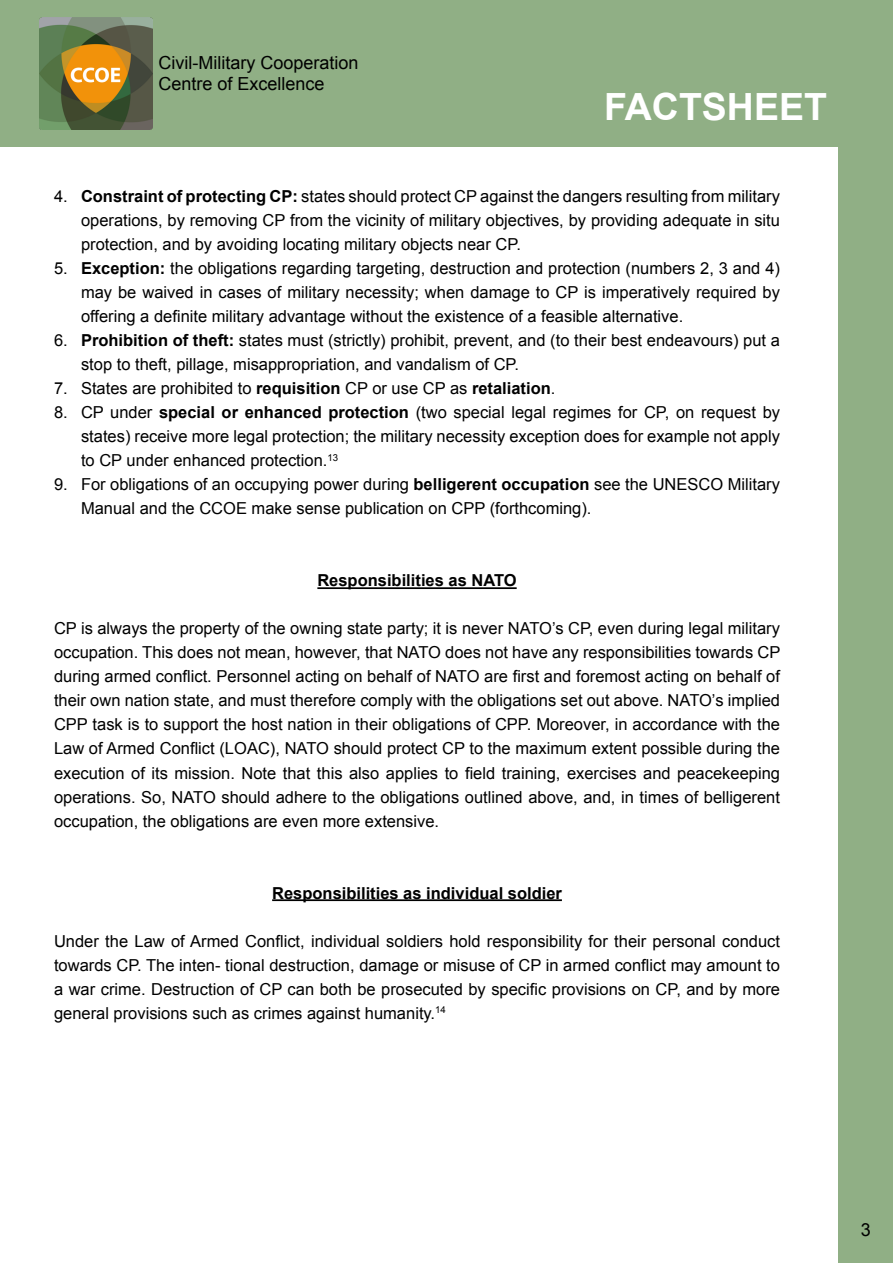
<style>
.page{position:relative;width:893px;height:1263px;background:#fff}
.page>*{position:absolute;margin:0;border:0;box-sizing:border-box;transform-origin:0 0}
.t1{font:700 37.5px "Arial";color:#fff}
.t2{font:18px/21.6px "Arial";color:#000}
.t3{font:16.5px/24px "Arial";color:#000;text-align:justify}
.t4{font:700 16.5px "Arial";color:#000}
.s1{font-weight:700}
</style>
<div class="page">
<hr style="left:317px;top:587px;width:200px;height:2px;background:#000">
<hr style="left:272px;top:899px;width:290px;height:2px;background:#000">
<div style="left:0;top:0;width:893px;height:147px;background:#90af85"></div>
<div style="left:839px;top:147px;width:54px;height:1116px;background:#90af85"></div>
<img style="left:40px;top:17px;width:112px;height:113px">
<p class="t2" style="left:158px;top:52px;width:202px">Civil-Military Cooperation<br>Centre of Excellence</p>
<h1 class="t1" style="left:604px;top:82px;width:224px">FACTSHEET</h1>
<p class="t3" style="left:81px;top:185px;width:700px;text-indent:-27px">4. <span class="s1">Constraint of protecting CP:</span> states should protect CP against the dangers resulting from military operations, by removing CP from the vicinity of military objectives, by providing adequate in situ protection, and by avoiding locating military objects near CP.</p>
<p class="t3" style="left:81px;top:257px;width:700px;text-indent:-27px">5. <span class="s1">Exception:</span> the obligations regarding targeting, destruction and protection (numbers 2, 3 and 4) may be waived in cases of military necessity; when damage to CP is imperatively required by offering a definite military advantage without the existence of a feasible alternative.</p>
<p class="t3" style="left:81px;top:329px;width:700px;text-indent:-27px">6. <span class="s1">Prohibition of theft:</span> states must (strictly) prohibit, prevent, and (to their best endeavours) put a stop to theft, pillage, misappropriation, and vandalism of CP.</p>
<p class="t3" style="left:54px;top:377px;width:503px">7. States are prohibited to <span class="s1">requisition</span> CP or use CP as <span class="s1">retaliation</span>.</p>
<p class="t3" style="left:81px;top:401px;width:701px;text-indent:-27px">8. CP under <span class="s1">special or enhanced protection</span> (two special legal regimes for CP, on request by states) receive more legal protection; the military necessity exception does for example not apply to CP under enhanced protection.<sup>13</sup></p>
<p class="t3" style="left:81px;top:473px;width:700px;text-indent:-27px">9. For obligations of an occupying power during <span class="s1">belligerent occupation</span> see the UNESCO Military<br>Manual and the CCOE make sense publication on CPP (forthcoming).</p>
<p class="t4" style="left:317px;top:570px;width:201px">Responsibilities as NATO</p>
<p class="t3" style="left:54px;top:617px;width:728px">CP is always the property of the owning state party; it is never NATO’s CP, even during legal military occupation. This does not mean, however, that NATO does not have any responsibilities towards CP during armed conflict. Personnel acting on behalf of NATO are first and foremost acting on behalf of their own nation state, and must therefore comply with the obligations set out above. NATO’s implied CPP task is to support the host nation in their obligations of CPP. Moreover, in accordance with the Law of Armed Conflict (LOAC), NATO should protect CP to the maximum extent possible during the execution of its mission. Note that this also applies to field training, exercises and peacekeeping operations. So, NATO should adhere to the obligations outlined above, and, in times of belligerent occupation, the obligations are even more extensive.</p>
<p class="t4" style="left:272px;top:882px;width:291px">Responsibilities as individual soldier</p>
<p class="t3" style="left:54px;top:929px;width:727px">Under the Law of Armed Conflict, individual soldiers hold responsibility for their personal conduct towards CP. The inten- tional destruction, damage or misuse of CP in armed conflict may amount to a war crime. Destruction of CP can both be prosecuted by specific provisions on CP, and by more general provisions such as crimes against humanity.<sup>14</sup></p>
<p class="t2" style="left:861px;top:1219px;width:12px">3</p>
</div>
